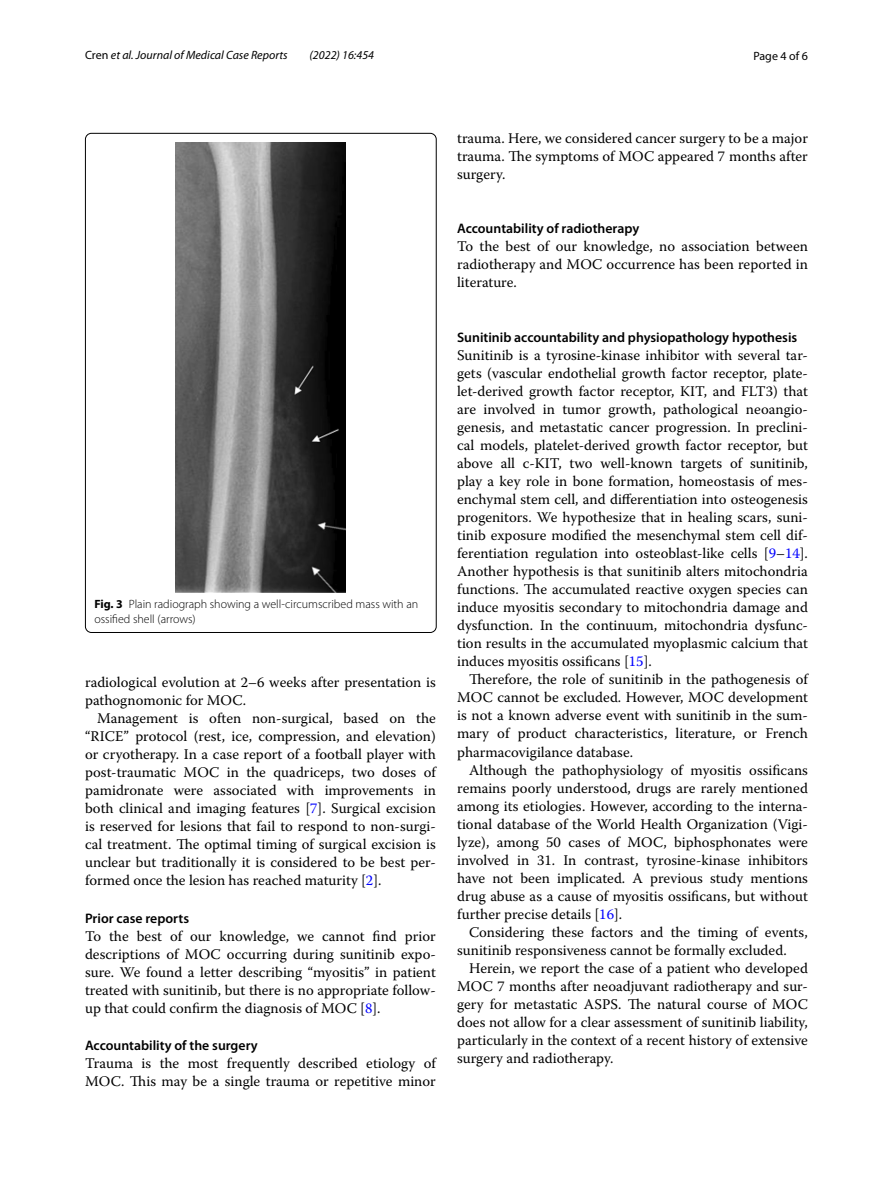
<style>
.page{position:relative;width:893px;height:1187px;background:#fff}
.page>*{position:absolute;margin:0;border:0;box-sizing:border-box;transform-origin:0 0}
.t1{font:14.7px/18px "Warnock Pro";color:#000;text-align:justify}
.t2{font:600 13.8px "Myriad Pro";color:#000}
.t3{font:300 12px/15px "Myriad Pro";color:#000}
.t4{font:italic 12px "Myriad Pro";color:#000}
.t5{font:12px "Myriad Pro";color:#000}
.s1{font-style:normal}
.s2{font-weight:700}
.s3{color:#00f}
</style>
<div class="page">
<img style="left:176px;top:142px;width:170px;height:451px">
<p class="t4" style="left:85px;top:48px;width:204px"><span class="s1">Cren</span> et al. Journal of Medical Case Reports</p>
<p class="t4" style="left:310px;top:48px;width:66px">(2022) 16:454</p>
<p class="t5" style="left:753px;top:48px;width:56px">Page 4 of 6</p>
<p class="t1" style="left:457px;top:128px;width:352px">trauma. Here, we considered cancer surgery to be a major trauma. The symptoms of MOC appeared 7 months after surgery.</p>
<p class="t3" style="left:94px;top:596px;width:325px"><span class="s2">Fig. 3</span> Plain radiograph showing a well-circumscribed mass with an ossified shell (arrows)</p>
<p class="t1" style="left:85px;top:672px;width:352px">radiological evolution at 2–6 weeks after presentation is pathognomonic for MOC.</p>
<p class="t1" style="left:85px;top:708px;width:352px;text-indent:12px">Management is often non-surgical, based on the “RICE” protocol (rest, ice, compression, and elevation) or cryotherapy. In a case report of a football player with post-traumatic MOC in the quadriceps, two doses of pamidronate were associated with improvements in both clinical and imaging features [<span class="s3">7</span>]. Surgical excision is reserved for lesions that fail to respond to non-surgi&shy;cal treatment. The optimal timing of surgical excision is unclear but traditionally it is considered to be best per&shy;formed once the lesion has reached maturity [<span class="s3">2</span>].</p>
<p class="t2" style="left:85px;top:909px;width:106px">Prior case reports</p>
<p class="t1" style="left:85px;top:926px;width:352px">To the best of our knowledge, we cannot find prior descriptions of MOC occurring during sunitinib expo&shy;sure. We found a letter describing “myositis” in patient treated with sunitinib, but there is no appropriate follow&shy;up that could confirm the diagnosis of MOC [<span class="s3">8</span>].</p>
<p class="t2" style="left:85px;top:1036px;width:174px">Accountability of the surgery</p>
<p class="t1" style="left:85px;top:1054px;width:352px">Trauma is the most frequently described etiology of<br>MOC. This may be a single trauma or repetitive minor</p>
<p class="t2" style="left:457px;top:220px;width:184px">Accountability of radiotherapy</p>
<p class="t1" style="left:457px;top:237px;width:352px">To the best of our knowledge, no association between radiotherapy and MOC occurrence has been reported in literature.</p>
<p class="t2" style="left:457px;top:329px;width:342px">Sunitinib accountability and physiopathology hypothesis</p>
<p class="t1" style="left:457px;top:346px;width:352px">Sunitinib is a tyrosine-kinase inhibitor with several tar&shy;gets (vascular endothelial growth factor receptor, plate&shy;let-derived growth factor receptor, KIT, and FLT3) that are involved in tumor growth, pathological neoangio&shy;genesis, and metastatic cancer progression. In preclini&shy;cal models, platelet-derived growth factor receptor, but above all c-KIT, two well-known targets of sunitinib, play a key role in bone formation, homeostasis of mes&shy;enchymal stem cell, and differentiation into osteogenesis progenitors. We hypothesize that in healing scars, suni&shy;tinib exposure modified the mesenchymal stem cell dif&shy;ferentiation regulation into osteoblast-like cells [<span class="s3">9</span>–<span class="s3">14</span>].<br>Another hypothesis is that sunitinib alters mitochondria functions. The accumulated reactive oxygen species can induce myositis secondary to mitochondria damage and dysfunction. In the continuum, mitochondria dysfunc&shy;tion results in the accumulated myoplasmic calcium that induces myositis ossificans [<span class="s3">15</span>].</p>
<p class="t1" style="left:457px;top:670px;width:352px;text-indent:12px">Therefore, the role of sunitinib in the pathogenesis of MOC cannot be excluded. However, MOC development is not a known adverse event with sunitinib in the sum&shy;mary of product characteristics, literature, or French pharmacovigilance database.</p>
<p class="t1" style="left:457px;top:760px;width:352px;text-indent:12px">Although the pathophysiology of myositis ossificans remains poorly understood, drugs are rarely mentioned among its etiologies. However, according to the interna&shy;tional database of the World Health Organization (Vigi&shy;lyze), among 50 cases of MOC, biphosphonates were involved in 31. In contrast, tyrosine-kinase inhibitors have not been implicated. A previous study mentions drug abuse as a cause of myositis ossificans, but without further precise details [<span class="s3">16</span>].</p>
<p class="t1" style="left:457px;top:922px;width:352px;text-indent:12px">Considering these factors and the timing of events, sunitinib responsiveness cannot be formally excluded.</p>
<p class="t1" style="left:457px;top:958px;width:352px;text-indent:12px">Herein, we report the case of a patient who developed MOC 7 months after neoadjuvant radiotherapy and sur&shy;gery for metastatic ASPS. The natural course of MOC does not allow for a clear assessment of sunitinib liability, particularly in the context of a recent history of extensive surgery and radiotherapy.</p>
</div>
